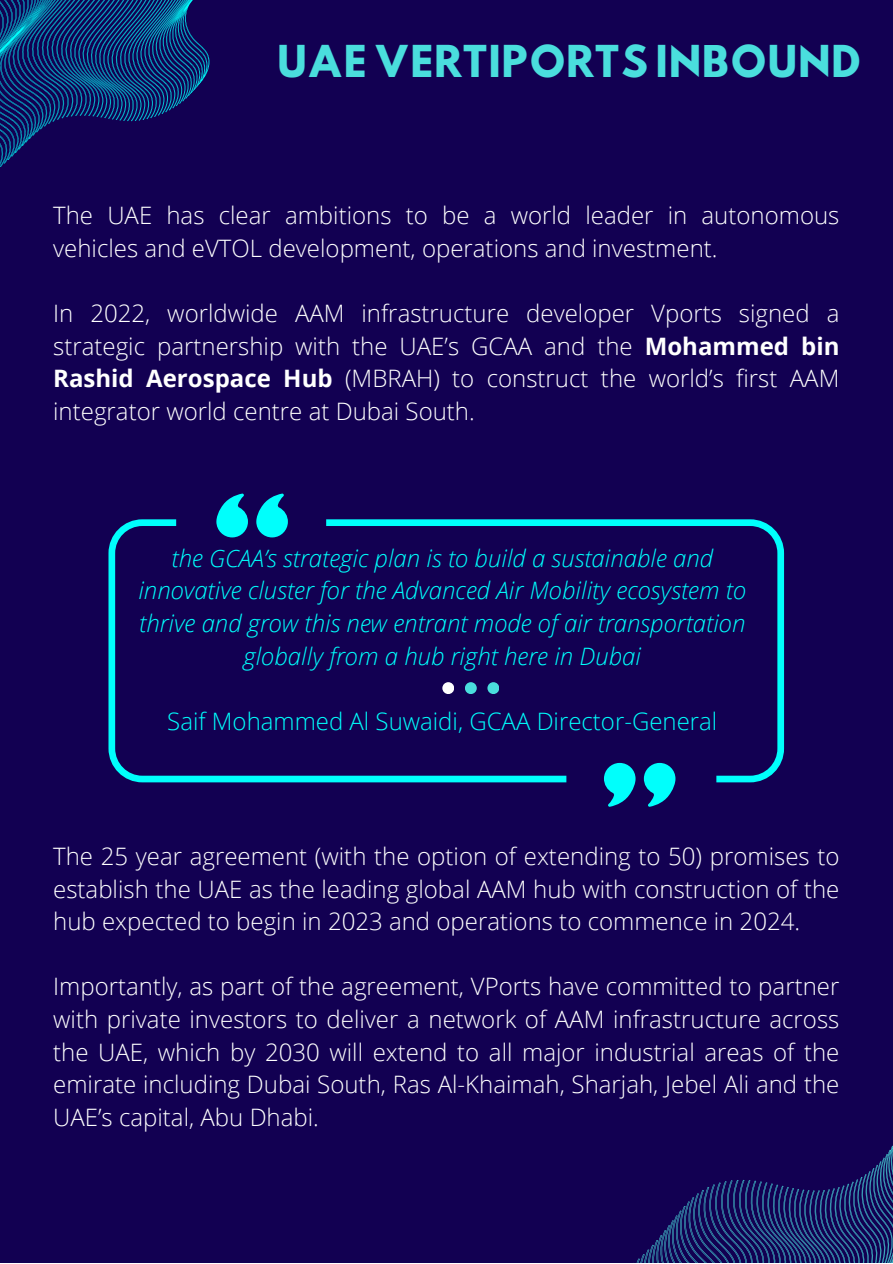
<style>
.page{position:relative;width:893px;height:1264px;background:#fff}
.page>*{position:absolute;margin:0;border:0;box-sizing:border-box;transform-origin:0 0}
.t1{font:39px "Hussar Bd";color:#4adedd}
.t2{font:300 24px/32.5px "Open Sans";color:#fff;text-align:justify}
.t3{font:italic 300 24px/32.5px "Open Sans";color:#00fffc;text-align:center}
.t4{font:300 24px "Open Sans";color:#00fffc}
.s1{font-weight:700}
</style>
<div class="page">
<div style="left:0;top:0;width:892px;height:1262px;background:#120052"></div>
<svg style="left:637px;top:1146px;width:255px;height:116px"></svg>
<svg style="left:0;top:0;width:210px;height:167px"></svg>
<svg style="left:604px;top:782px;width:31px;height:24px"></svg>
<svg style="left:644px;top:782px;width:31px;height:24px"></svg>
<svg style="left:256px;top:493px;width:32px;height:26px"></svg>
<svg style="left:216px;top:493px;width:32px;height:26px"></svg>
<svg style="left:108px;top:519px;width:218px;height:263px"></svg>
<svg style="left:326px;top:519px;width:458px;height:263px"></svg>
<div style="left:442px;top:682px;width:12px;height:12px;background:#fff;border-radius:50%"></div>
<div style="left:465px;top:682px;width:11px;height:12px;background:#4adedd;border-radius:50%"></div>
<div style="left:487px;top:682px;width:12px;height:12px;background:#4adedd;border-radius:50%"></div>
<p class="t1" style="left:277px;top:42px;width:586px">UAE VERTIPORTS INBOUND</p>
<p class="t2" style="left:53px;top:198px;width:787px">The UAE has clear ambitions to be a world leader in autonomous vehicles and eVTOL development, operations and investment.</p>
<p class="t2" style="left:53px;top:296px;width:787px">In 2022, worldwide AAM infrastructure developer Vports signed a strategic partnership with the UAE’s GCAA and the <span class="s1">Mohammed bin Rashid Aerospace Hub</span> (MBRAH) to construct the world’s first AAM integrator world centre at Dubai South.</p>
<p class="t3" style="left:138px;top:541px;width:609px">the GCAA’s strategic plan is to build a sustainable and innovative cluster for the Advanced Air Mobility ecosystem to thrive and grow this new entrant mode of air transportation globally from a hub right here in Dubai</p>
<p class="t4" style="left:167px;top:704px;width:551px">Saif Mohammed Al Suwaidi, GCAA Director-General</p>
<p class="t2" style="left:53px;top:839px;width:787px">The 25 year agreement (with the option of extending to 50) promises to establish the UAE as the leading global AAM hub with construction of the hub expected to begin in 2023 and operations to commence in 2024.</p>
<p class="t2" style="left:53px;top:969px;width:787px">Importantly, as part of the agreement, VPorts have committed to partner with private investors to deliver a network of AAM infrastructure across the UAE, which by 2030 will extend to all major industrial areas of the emirate including Dubai South, Ras Al-Khaimah, Sharjah, Jebel Ali and the UAE’s capital, Abu Dhabi.</p>
</div>
